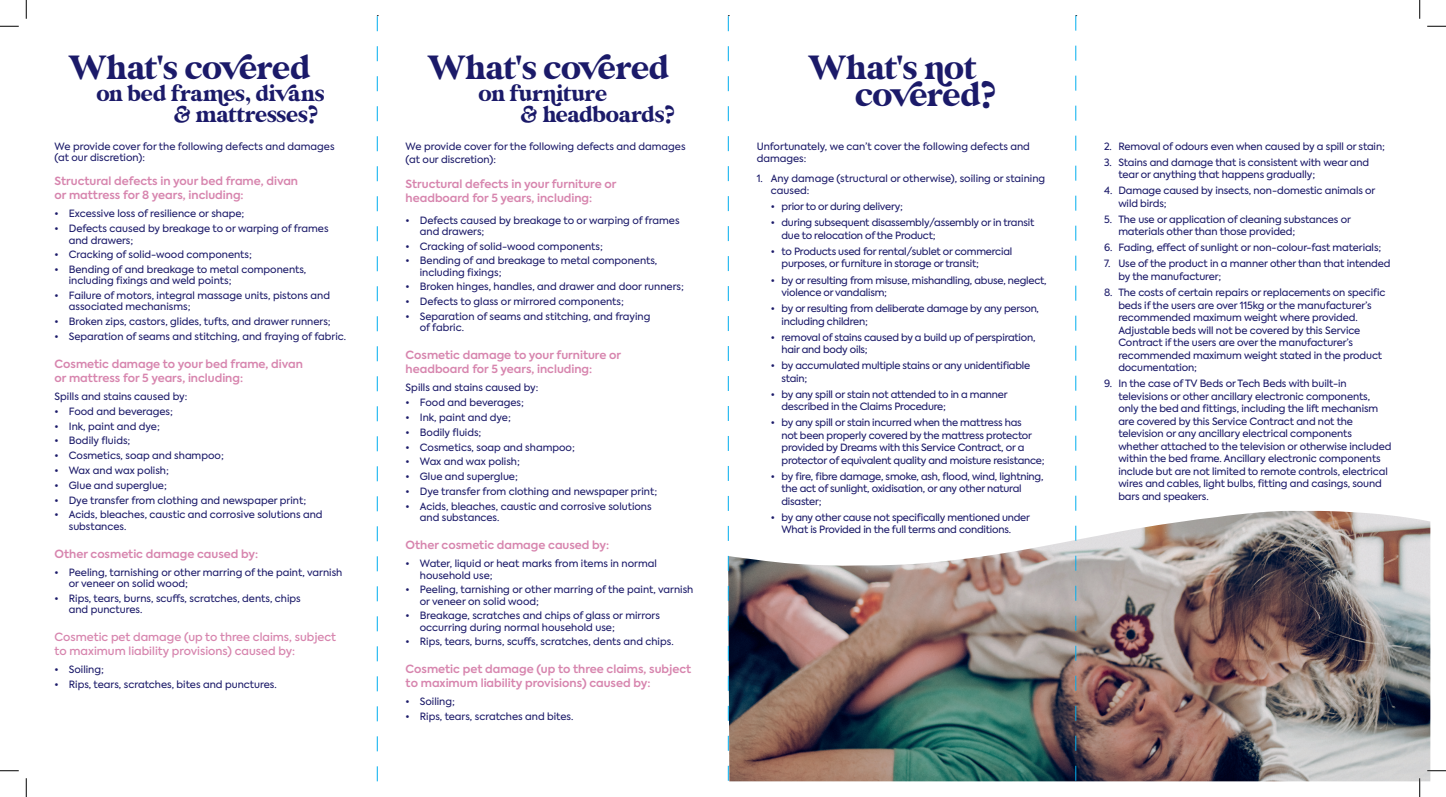
<style>
.page{position:relative;width:1446px;height:797px;background:#fff}
.page>*{position:absolute;margin:0;border:0;box-sizing:border-box;transform-origin:0 0}
.t1{font:37.5px "Glamour Absolute";color:#1b1a69}
.t2{font:25px "Glamour Absolute";color:#1b1a69}
.t3{font:600 11.25px/13.8px "Axiforma";color:#d785ae}
.t4{font:500 11.25px/13.8px "Axiforma";color:#d785ae}
.t5{font:10px/12.5px "Axiforma";letter-spacing:-.01em;color:#1b1a69}
</style>
<div class="page">
<img style="left:728px;top:511px;width:701px;height:270px">
<svg style="left:377px;top:16px;width:1px;height:765px"></svg>
<svg style="left:728px;top:16px;width:1px;height:764px"></svg>
<svg style="left:1075px;top:16px;width:1px;height:764px"></svg>
<svg style="left:0;top:25px;width:19px;height:2px"></svg>
<svg style="left:1427px;top:25px;width:18px;height:2px"></svg>
<svg style="left:0;top:770px;width:19px;height:1px"></svg>
<svg style="left:1426px;top:770px;width:19px;height:1px"></svg>
<svg style="left:25px;top:0;width:2px;height:19px"></svg>
<svg style="left:25px;top:778px;width:2px;height:19px"></svg>
<svg style="left:1419px;top:0;width:1px;height:19px"></svg>
<svg style="left:1418px;top:778px;width:2px;height:19px"></svg>
<p class="t1" style="left:68px;top:45px;width:243px">What's covered</p>
<p class="t1" style="left:427px;top:45px;width:243px">What's covered</p>
<p class="t1" style="left:808px;top:45px;width:169px">What's not</p>
<p class="t2" style="left:96px;top:78px;width:229px">on bed frames, divans</p>
<p class="t2" style="left:478px;top:78px;width:130px">on furniture</p>
<p class="t1" style="left:855px;top:71px;width:142px">covered?</p>
<p class="t2" style="left:173px;top:99px;width:146px">&amp; mattresses?</p>
<p class="t2" style="left:520px;top:99px;width:156px">&amp; headboards?</p>
<p class="t5" style="left:55px;top:141px;width:281px;line-height:11.2px">We provide cover for the following defects and damages (at our discretion):</p>
<p class="t3" style="left:55px;top:174px;width:245px">Structural defects in your bed frame, divan or mattress for 8 years, including:</p>
<p class="t5" style="left:55px;top:208px;width:191px">• Excessive loss of resilience or shape;</p>
<p class="t5" style="left:69px;top:223px;width:261px;line-height:11.2px;text-indent:-14px">• Defects caused by breakage to or warping of frames and drawers;</p>
<p class="t5" style="left:55px;top:248px;width:199px">• Cracking of solid-wood components;</p>
<p class="t5" style="left:69px;top:264px;width:239px;line-height:11.2px;text-indent:-14px">• Bending of and breakage to metal components, including fixings and weld points;</p>
<p class="t5" style="left:69px;top:290px;width:263px;line-height:11.2px;text-indent:-14px">• Failure of motors, integral massage units, pistons and associated mechanisms;</p>
<p class="t5" style="left:55px;top:315px;width:277px">• Broken zips, castors, glides, tufts, and drawer runners;</p>
<p class="t5" style="left:55px;top:330px;width:293px">• Separation of seams and stitching, and fraying of fabric.</p>
<p class="t3" style="left:55px;top:357px;width:250px">Cosmetic damage to your bed frame, divan or mattress for 5 years, including:</p>
<p class="t5" style="left:55px;top:390px;width:134px">Spills and stains caused by:</p>
<p class="t5" style="left:55px;top:405px;width:120px">• Food and beverages;</p>
<p class="t5" style="left:55px;top:420px;width:107px">• Ink, paint and dye;</p>
<p class="t5" style="left:55px;top:435px;width:77px">• Bodily fluids;</p>
<p class="t5" style="left:55px;top:449px;width:171px">• Cosmetics, soap and shampoo;</p>
<p class="t5" style="left:55px;top:464px;width:116px">• Wax and wax polish;</p>
<p class="t5" style="left:55px;top:479px;width:114px">• Glue and superglue;</p>
<p class="t5" style="left:55px;top:494px;width:253px">• Dye transfer from clothing and newspaper print;</p>
<p class="t5" style="left:69px;top:509px;width:255px;line-height:11.2px;text-indent:-14px">• Acids, bleaches, caustic and corrosive solutions and substances.</p>
<p class="t3" style="left:55px;top:547px;width:205px">Other cosmetic damage caused by:</p>
<p class="t5" style="left:69px;top:567px;width:275px;line-height:11.2px;text-indent:-14px">• Peeling, tarnishing or other marring of the paint, varnish or veneer on solid wood;</p>
<p class="t5" style="left:69px;top:593px;width:233px;line-height:11.2px;text-indent:-14px">• Rips, tears, burns, scuffs, scratches, dents, chips and punctures.</p>
<p class="t4" style="left:55px;top:630px;width:283px">Cosmetic pet damage (up to three claims, subject to maximum liability provisions) caused by:</p>
<p class="t5" style="left:55px;top:663px;width:51px">• Soiling;</p>
<p class="t5" style="left:55px;top:678px;width:223px">• Rips, tears, scratches, bites and punctures.</p>
<p class="t5" style="left:405px;top:139px;width:281px;line-height:13.8px">We provide cover for the following defects and damages (at our discretion):</p>
<p class="t3" style="left:405px;top:177px;width:212px">Structural defects in your furniture or headboard for 5 years, including:</p>
<p class="t5" style="left:420px;top:214px;width:261px;line-height:11.2px;text-indent:-14px">• Defects caused by breakage to or warping of frames and drawers;</p>
<p class="t5" style="left:405px;top:240px;width:199px">• Cracking of solid-wood components;</p>
<p class="t5" style="left:420px;top:255px;width:239px;line-height:11.2px;text-indent:-14px">• Bending of and breakage to metal components, including fixings;</p>
<p class="t5" style="left:405px;top:281px;width:280px">• Broken hinges, handles, and drawer and door runners;</p>
<p class="t5" style="left:405px;top:295px;width:220px">• Defects to glass or mirrored components;</p>
<p class="t5" style="left:420px;top:311px;width:232px;line-height:11.2px;text-indent:-14px">• Separation of seams and stitching, and fraying of fabric.</p>
<p class="t3" style="left:405px;top:348px;width:217px">Cosmetic damage to your furniture or headboard for 5 years, including:</p>
<p class="t5" style="left:405px;top:381px;width:134px">Spills and stains caused by:</p>
<p class="t5" style="left:405px;top:396px;width:120px">• Food and beverages;</p>
<p class="t5" style="left:405px;top:411px;width:107px">• Ink, paint and dye;</p>
<p class="t5" style="left:405px;top:426px;width:77px">• Bodily fluids;</p>
<p class="t5" style="left:405px;top:441px;width:171px">• Cosmetics, soap and shampoo;</p>
<p class="t5" style="left:405px;top:455px;width:116px">• Wax and wax polish;</p>
<p class="t5" style="left:405px;top:470px;width:114px">• Glue and superglue;</p>
<p class="t5" style="left:405px;top:485px;width:253px">• Dye transfer from clothing and newspaper print;</p>
<p class="t5" style="left:420px;top:500px;width:233px;line-height:11.2px;text-indent:-14px">• Acids, bleaches, caustic and corrosive solutions and substances.</p>
<p class="t3" style="left:405px;top:538px;width:205px">Other cosmetic damage caused by:</p>
<p class="t5" style="left:420px;top:558px;width:238px;line-height:11.2px;text-indent:-14px">• Water, liquid or heat marks from items in normal household use;</p>
<p class="t5" style="left:420px;top:584px;width:275px;line-height:11.2px;text-indent:-14px">• Peeling, tarnishing or other marring of the paint, varnish or veneer on solid wood;</p>
<p class="t5" style="left:420px;top:610px;width:241px;line-height:11.2px;text-indent:-14px">• Breakage, scratches and chips of glass or mirrors occurring during normal household use;</p>
<p class="t5" style="left:405px;top:635px;width:269px">• Rips, tears, burns, scuffs, scratches, dents and chips.</p>
<p class="t3" style="left:405px;top:662px;width:287px">Cosmetic pet damage (up to three claims, subject to maximum liability provisions) caused by:</p>
<p class="t5" style="left:405px;top:695px;width:51px">• Soiling;</p>
<p class="t5" style="left:405px;top:710px;width:169px">• Rips, tears, scratches and bites.</p>
<p class="t5" style="left:756px;top:140px;width:275px">Unfortunately, we can’t cover the following defects and damages:</p>
<p class="t5" style="left:770px;top:172px;width:276px;text-indent:-14px">1. Any damage (structural or otherwise), soiling or staining caused:</p>
<p class="t5" style="left:770px;top:201px;width:134px">• prior to or during delivery;</p>
<p class="t5" style="left:781px;top:217px;width:254px;text-indent:-11px">• during subsequent disassembly/assembly or in transit due to relocation of the Product;</p>
<p class="t5" style="left:781px;top:245px;width:232px;text-indent:-11px">• to Products used for rental/sublet or commercial purposes, or furniture in storage or transit;</p>
<p class="t5" style="left:781px;top:274px;width:267px;text-indent:-11px">• by or resulting from misuse, mishandling, abuse, neglect, violence or vandalism;</p>
<p class="t5" style="left:781px;top:302px;width:259px;text-indent:-11px">• by or resulting from deliberate damage by any person, including children;</p>
<p class="t5" style="left:781px;top:331px;width:255px;text-indent:-11px">• removal of stains caused by a build up of perspiration, hair and body oils;</p>
<p class="t5" style="left:781px;top:359px;width:250px;text-indent:-11px">• by accumulated multiple stains or any unidentifiable stain;</p>
<p class="t5" style="left:781px;top:388px;width:228px;text-indent:-11px">• by any spill or stain not attended to in a manner described in the Claims Procedure;</p>
<p class="t5" style="left:781px;top:416px;width:265px;text-indent:-11px">• by any spill or stain incurred when the mattress has<br>not been properly covered by the mattress protector provided by Dreams with this Service Contract, or a protector of equivalent quality and moisture resistance;</p>
<p class="t5" style="left:781px;top:470px;width:263px;text-indent:-11px">• by fire, fibre damage, smoke, ash, flood, wind, lightning, the act of sunlight, oxidisation, or any other natural disaster;</p>
<p class="t5" style="left:781px;top:511px;width:250px;text-indent:-11px">• by any other cause not specifically mentioned under<br>What is Provided in the full terms and conditions.</p>
<p class="t5" style="left:1103px;top:140px;width:282px">2. Removal of odours even when caused by a spill or stain;</p>
<p class="t5" style="left:1118px;top:156px;width:252px;text-indent:-14px">3. Stains and damage that is consistent with wear and tear or anything that happens gradually;</p>
<p class="t5" style="left:1118px;top:185px;width:258px;text-indent:-14px">4. Damage caused by insects, non-domestic animals or wild birds;</p>
<p class="t5" style="left:1118px;top:213px;width:234px;text-indent:-14px">5. The use or application of cleaning substances or materials other than those provided;</p>
<p class="t5" style="left:1103px;top:242px;width:278px">6. Fading, effect of sunlight or non-colour-fast materials;</p>
<p class="t5" style="left:1118px;top:258px;width:273px;text-indent:-14px">7. Use of the product in a manner other than that intended by the manufacturer;</p>
<p class="t5" style="left:1118px;top:286px;width:268px;text-indent:-14px">8. The costs of certain repairs or replacements on specific beds if the users are over 115kg or the manufacturer’s recommended maximum weight where provided.<br>Adjustable beds will not be covered by this Service Contract if the users are over the manufacturer’s recommended maximum weight stated in the product documentation;</p>
<p class="t5" style="left:1118px;top:377px;width:274px;text-indent:-14px">9. In the case of TV Beds or Tech Beds with built-in televisions or other ancillary electronic components, only the bed and fittings, including the lift mechanism are covered by this Service Contract and not the television or any ancillary electrical components whether attached to the television or otherwise included within the bed frame. Ancillary electronic components include but are not limited to remote controls, electrical wires and cables, light bulbs, fitting and casings, sound bars and speakers.</p>
</div>
